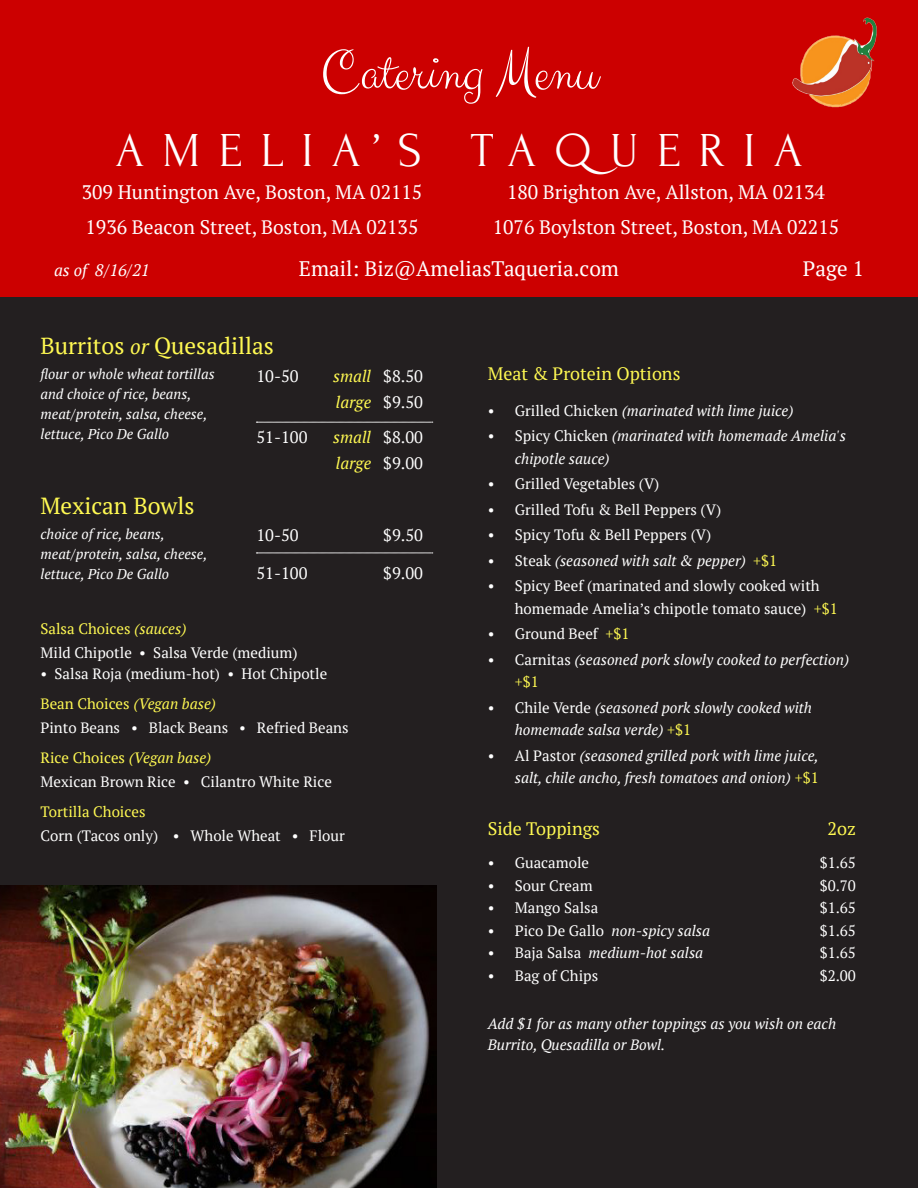
<style>
.page{position:relative;width:918px;height:1188px;background:#c00}
.page>*{position:absolute;margin:0;border:0;box-sizing:border-box;transform-origin:0 0}
.t1{font:58.5px "Clicker Script";color:#fff}
.t2{font:48.75px "Forum";letter-spacing:.375em;color:#fff}
.Yellow_Header{font:23.25px "PT Serif";color:#fff952}
.t3{font:21px "PT Serif";color:#fff}
.t4{font:19.5px/35.7px "PT Serif";color:#fff}
.Yellow_Header-2{font:18px "PT Serif";color:#fff952}
.Yellow_Header-3{font:italic 16.5px/26.1px "PT Serif";color:#fff952}
.Yellow_Header-4{font:16.5px "PT Serif";color:#fff}
.t5{font:italic 16.5px "PT Serif";color:#fff}
.t6{font:italic 15px/22.5px "PT Serif";color:#fff}
.Yellow_Header-5{font:15px/22.5px "PT Serif";color:#fff}
.Yellow_Header-6{font:15px "PT Serif";color:#fff952}
.List{font:15px "PT Serif";color:#fff}
.List-2{font:15px "PT Serif";color:#fff952}
.t7{font:italic 14.25px/20.1px "PT Serif";color:#fff}
.s1{font-style:italic;font-size:21px}
.s2{font-style:normal;color:#fff}
.s3{font-style:italic}
.s4{font-style:normal}
.s5{font-style:normal;color:#fff952}
.s6{color:#fff952}
</style>
<div class="page">
<img style="left:792px;top:17px;width:85px;height:91px">
<div style="left:0;top:297px;width:918px;height:891px;background:#231f20"></div>
<img style="left:0;top:885px;width:436px;height:303px">
<svg style="left:256px;top:553px;width:177px;height:1px"></svg>
<svg style="left:256px;top:422px;width:177px;height:1px"></svg>
<h1 class="t1" style="left:321px;top:36px;width:278px">Catering Menu</h1>
<h2 class="t2" style="left:116px;top:125px;width:688px">AMELIA’S TAQUERIA</h2>
<h3 class="t4" style="left:82px;top:174px;width:342px">309 Huntington Ave, Boston, MA 02115<br>1936 Beacon Street, Boston, MA 02135</h3>
<h3 class="t4" style="left:493px;top:174px;width:348px;text-align:center">180 Brighton Ave, Allston, MA 02134<br>1076 Boylston Street, Boston, MA 02215</h3>
<p class="t5" style="left:54px;top:260px;width:97px">as of 8/16/21</p>
<p class="t3" style="left:299px;top:255px;width:322px">Email: Biz@AmeliasTaqueria.com</p>
<p class="t3" style="left:803px;top:255px;width:63px">Page 1</p>
<p class="Yellow_Header" style="left:40px;top:331px;width:235px">Burritos <span class="s1">or</span> Quesadillas</p>
<p class="Yellow_Header-4" style="left:256px;top:365px;width:44px">10-50</p>
<p class="Yellow_Header-3" style="left:333px;top:363px;width:91px">small <span class="s2">$8.50</span></p>
<p class="Yellow_Header-3" style="left:336px;top:389px;width:89px">large <span class="s2">$9.50</span></p>
<p class="Yellow_Header-4" style="left:257px;top:427px;width:52px">51-100</p>
<p class="Yellow_Header-3" style="left:333px;top:424px;width:91px">small <span class="s2">$8.00 </span>large <span class="s2">$9.00</span></p>
<p class="Yellow_Header" style="left:40px;top:490px;width:156px">Mexican Bowls</p>
<p class="Yellow_Header-4" style="left:257px;top:524px;width:44px">10-50</p>
<p class="Yellow_Header-4" style="left:383px;top:524px;width:41px">$9.50</p>
<p class="Yellow_Header-4" style="left:257px;top:562px;width:52px">51-100</p>
<p class="Yellow_Header-4" style="left:383px;top:562px;width:41px">$9.00</p>
<p class="t7" style="left:40px;top:363px;width:176px">flour or whole wheat tortillas and choice of rice, beans, meat/protein, salsa, cheese, lettuce, Pico De Gallo</p>
<p class="t7" style="left:40px;top:524px;width:168px">choice of rice, beans, meat/protein, salsa, cheese, lettuce, Pico De Gallo</p>
<p class="Yellow_Header-6" style="left:40px;top:619px;width:148px">Salsa Choices <span class="s3">(sauces)</span></p>
<p class="Yellow_Header-5" style="left:40px;top:641px;width:259px">Mild Chipotle • Salsa Verde (medium)</p>
<p class="Yellow_Header-5" style="left:40px;top:662px;width:288px">• Salsa Roja (medium-hot) • Hot Chipotle</p>
<p class="List-2" style="left:40px;top:694px;width:177px">Bean Choices <span class="s3">(Vegan base)</span></p>
<p class="List" style="left:40px;top:718px;width:310px">Pinto Beans • Black Beans • Refried Beans</p>
<p class="Yellow_Header-6" style="left:40px;top:748px;width:172px">Rice Choices <span class="s3">(Vegan base)</span></p>
<p class="Yellow_Header-5" style="left:40px;top:770px;width:293px">Mexican Brown Rice • Cilantro White Rice</p>
<p class="Yellow_Header-6" style="left:40px;top:802px;width:107px">Tortilla Choices</p>
<p class="Yellow_Header-5" style="left:40px;top:824px;width:306px">Corn (Tacos only) • Whole Wheat • Flour</p>
<p class="Yellow_Header-2" style="left:488px;top:362px;width:194px">Meat &amp; Protein Options</p>
<p class="t6" style="left:488px;top:399px;width:307px"><span class="s4">• Grilled Chicken</span> (marinated with lime juice)</p>
<p class="t6" style="left:515px;top:425px;width:333px;text-indent:-27px"><span class="s4">• Spicy Chicken</span> (marinated with homemade Amelia's chipotle sauce)</p>
<p class="Yellow_Header-5" style="left:488px;top:473px;width:173px">• Grilled Vegetables (V)</p>
<p class="Yellow_Header-5" style="left:488px;top:498px;width:235px">• Grilled Tofu &amp; Bell Peppers (V)</p>
<p class="Yellow_Header-5" style="left:488px;top:524px;width:225px">• Spicy Tofu &amp; Bell Peppers (V)</p>
<p class="t6" style="left:488px;top:549px;width:291px"><span class="s4">• Steak</span> (seasoned with salt &amp; pepper) <span class="s5">+$1</span></p>
<p class="Yellow_Header-5" style="left:515px;top:575px;width:324px;text-indent:-27px">• Spicy Beef (marinated and slowly cooked with homemade Amelia’s chipotle tomato sauce) <span class="s6">+$1</span></p>
<p class="Yellow_Header-5" style="left:488px;top:623px;width:143px">• Ground Beef <span class="s6">+$1</span></p>
<p class="t6" style="left:515px;top:648px;width:336px;text-indent:-27px"><span class="s4">• Carnitas</span> (seasoned pork slowly cooked to perfection) <span class="s5">+$1</span></p>
<p class="t6" style="left:515px;top:696px;width:299px;text-indent:-27px"><span class="s4">• Chile Verde</span> (seasoned pork slowly cooked with homemade salsa verde) <span class="s5">+$1</span></p>
<p class="t6" style="left:488px;top:744px;width:333px;text-align:right"><span class="s4">• Al Pastor</span> (seasoned grilled pork with lime juice, salt, chile ancho, fresh tomatoes and onion) <span class="s5">+$1</span></p>
<p class="Yellow_Header-2" style="left:488px;top:817px;width:114px">Side Toppings</p>
<p class="Yellow_Header-2" style="left:828px;top:817px;width:30px">2oz</p>
<p class="Yellow_Header-5" style="left:488px;top:851px;width:103px">• Guacamole</p>
<p class="Yellow_Header-5" style="left:820px;top:851px;width:38px">$1.65</p>
<p class="Yellow_Header-5" style="left:488px;top:874px;width:106px">• Sour Cream</p>
<p class="Yellow_Header-5" style="left:820px;top:874px;width:38px">$0.70</p>
<p class="Yellow_Header-5" style="left:488px;top:896px;width:112px">• Mango Salsa</p>
<p class="Yellow_Header-5" style="left:820px;top:896px;width:38px">$1.65</p>
<p class="t6" style="left:488px;top:919px;width:224px"><span class="s4">• Pico De Gallo</span> non-spicy salsa</p>
<p class="Yellow_Header-5" style="left:820px;top:919px;width:38px">$1.65</p>
<p class="t6" style="left:488px;top:941px;width:217px"><span class="s4">• Baja Salsa</span> medium-hot salsa</p>
<p class="Yellow_Header-5" style="left:820px;top:941px;width:38px">$1.65</p>
<p class="Yellow_Header-5" style="left:488px;top:964px;width:112px">• Bag of Chips</p>
<p class="Yellow_Header-5" style="left:820px;top:964px;width:38px">$2.00</p>
<p class="t6" style="left:488px;top:1013px;width:350px;line-height:21px">Add $1 for as many other toppings as you wish on each<br>Burrito, Quesadilla or Bowl.</p>
</div>
